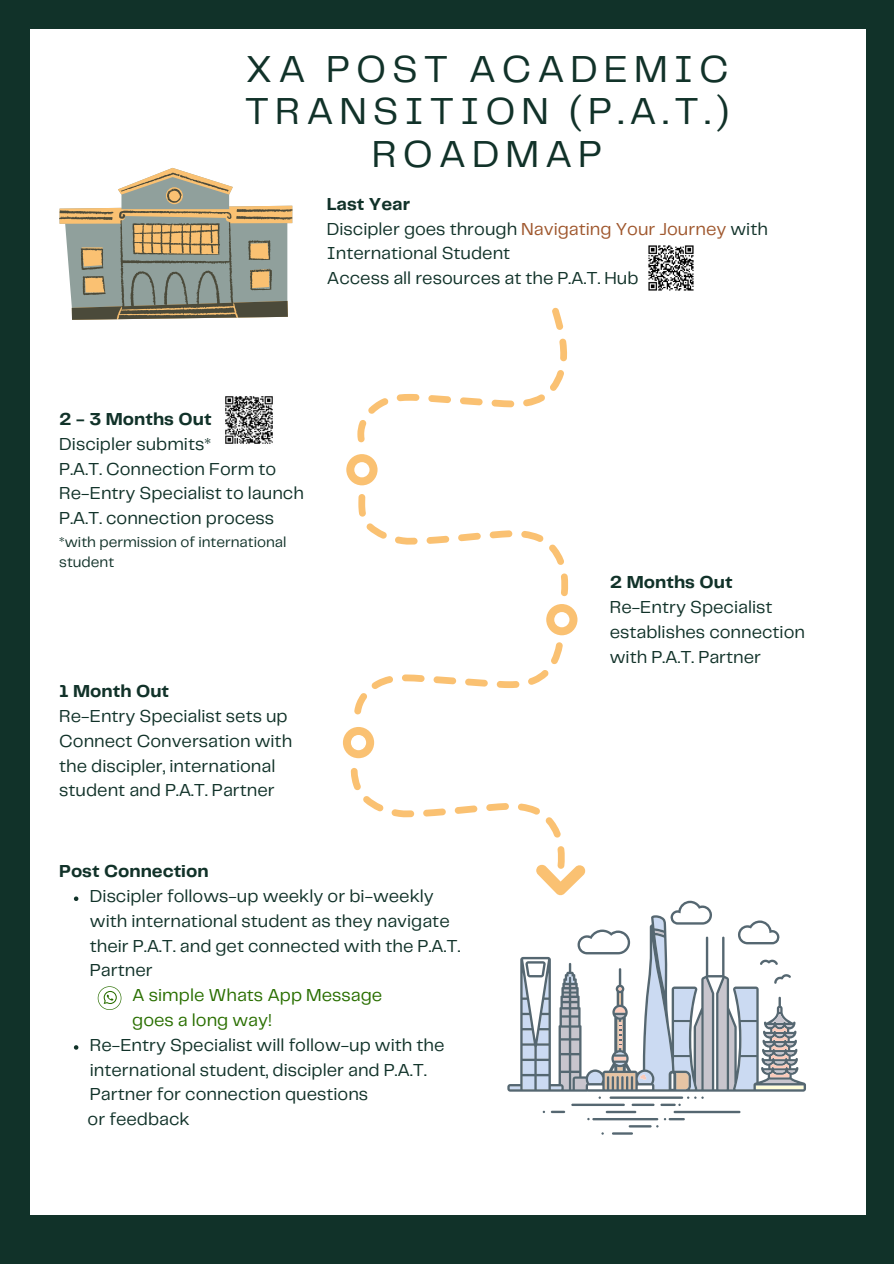
<style>
.page{position:relative;width:894px;height:1264px;background:#fff}
.page>*{position:absolute;margin:0;border:0;box-sizing:border-box;transform-origin:0 0}
.t1{font:39px/42.8px "Telegraf";letter-spacing:.15em;color:#113229;text-align:center}
.t2{font:18px/24.8px "Telegraf";color:#113229}
.t3{font:700 18px "Telegraf";color:#113229}
.t4{font:18px/24.8px "Telegraf";color:#2a6f00}
.t5{font:15px/20.2px "Telegraf";color:#113229}
.s1{font-weight:700}
.s2{color:#9f572d}
</style>
<div class="page">
<div style="left:0;top:0;width:893px;height:1263px;background:#113229"></div>
<div style="left:31px;top:30px;width:834px;height:1184px;background:#fff"></div>
<svg style="left:59px;top:168px;width:233px;height:152px"></svg>
<svg style="left:346px;top:454px;width:31px;height:31px"></svg>
<svg style="left:343px;top:727px;width:31px;height:31px"></svg>
<svg style="left:546px;top:604px;width:31px;height:31px"></svg>
<svg style="left:559px;top:338px;width:8px;height:23px"></svg>
<svg style="left:357px;top:398px;width:31px;height:44px"></svg>
<svg style="left:396px;top:394px;width:23px;height:7px"></svg>
<svg style="left:523px;top:370px;width:41px;height:36px"></svg>
<svg style="left:552px;top:307px;width:11px;height:23px"></svg>
<svg style="left:428px;top:395px;width:23px;height:8px"></svg>
<svg style="left:491px;top:399px;width:23px;height:8px"></svg>
<svg style="left:460px;top:397px;width:22px;height:8px"></svg>
<svg style="left:426px;top:535px;width:23px;height:9px"></svg>
<svg style="left:458px;top:532px;width:22px;height:9px"></svg>
<svg style="left:489px;top:530px;width:23px;height:8px"></svg>
<svg style="left:521px;top:531px;width:22px;height:11px"></svg>
<svg style="left:561px;top:573px;width:7px;height:23px"></svg>
<svg style="left:395px;top:536px;width:22px;height:8px"></svg>
<svg style="left:358px;top:494px;width:8px;height:23px"></svg>
<svg style="left:549px;top:544px;width:15px;height:21px"></svg>
<svg style="left:366px;top:523px;width:21px;height:16px"></svg>
<svg style="left:433px;top:676px;width:23px;height:8px"></svg>
<svg style="left:496px;top:681px;width:23px;height:7px"></svg>
<svg style="left:465px;top:678px;width:22px;height:8px"></svg>
<svg style="left:402px;top:674px;width:22px;height:8px"></svg>
<svg style="left:528px;top:642px;width:35px;height:43px"></svg>
<svg style="left:354px;top:676px;width:39px;height:38px"></svg>
<svg style="left:423px;top:808px;width:23px;height:8px"></svg>
<svg style="left:486px;top:803px;width:23px;height:8px"></svg>
<svg style="left:454px;top:805px;width:23px;height:9px"></svg>
<svg style="left:351px;top:768px;width:32px;height:43px"></svg>
<svg style="left:518px;top:803px;width:43px;height:35px"></svg>
<svg style="left:391px;top:809px;width:23px;height:8px"></svg>
<hr style="left:609px;top:1096px;width:74px;height:2px;background:#556771">
<hr style="left:668px;top:1117px;width:16px;height:3px;background:#556771">
<hr style="left:592px;top:1117px;width:66px;height:3px;background:#556771">
<hr style="left:571px;top:1103px;width:53px;height:2px;background:#556771">
<hr style="left:631px;top:1103px;width:23px;height:2px;background:#556771">
<hr style="left:628px;top:1125px;width:23px;height:2px;background:#556771">
<hr style="left:550px;top:1110px;width:15px;height:3px;background:#556771">
<hr style="left:605px;top:1110px;width:31px;height:3px;background:#556771">
<hr style="left:673px;top:1110px;width:67px;height:3px;background:#556771">
<hr style="left:611px;top:1132px;width:21px;height:2px;background:#556771">
<svg style="left:660px;top:1103px;width:20px;height:2px"></svg>
<svg style="left:687px;top:1096px;width:16px;height:2px"></svg>
<svg style="left:656px;top:1117px;width:10px;height:10px"></svg>
<svg style="left:507px;top:1082px;width:298px;height:9px"></svg>
<svg style="left:509px;top:846px;width:294px;height:243px"></svg>
<svg style="left:74px;top:896px;width:4px;height:5px"></svg>
<svg style="left:74px;top:1045px;width:4px;height:4px"></svg>
<svg style="left:98px;top:986px;width:23px;height:23px"></svg>
<img style="left:648px;top:245px;width:46px;height:46px">
<img style="left:225px;top:396px;width:48px;height:48px">
<h1 class="t1" style="left:245px;top:49px;width:485px">XA POST ACADEMIC<br>TRANSITION (P.A.T.)<br>ROADMAP</h1>
<p class="t2" style="left:327px;top:192px;width:442px"><span class="s1">Last Year<br></span>Discipler goes through <span class="s2">Navigating Your Journey</span> with<br>International Student<br>Access all resources at the P.A.T. Hub</p>
<p class="t3" style="left:59px;top:411px;width:154px">2 - 3 Months Out</p>
<p class="t2" style="left:59px;top:432px;width:246px">Discipler submits*<br>P.A.T. Connection Form to<br>Re-Entry Specialist to launch<br>P.A.T. connection process</p>
<p class="t5" style="left:59px;top:532px;width:229px">*with permission of international student</p>
<p class="t3" style="left:59px;top:683px;width:111px">1 Month Out</p>
<p class="t2" style="left:59px;top:704px;width:234px">Re-Entry Specialist sets up<br>Connect Conversation with the discipler, international student and P.A.T. Partner</p>
<p class="t3" style="left:59px;top:863px;width:151px">Post Connection</p>
<p class="t3" style="left:609px;top:574px;width:124px">2 Months Out</p>
<p class="t2" style="left:609px;top:595px;width:197px">Re-Entry Specialist establishes connection with P.A.T. Partner</p>
<p class="t2" style="left:90px;top:884px;width:372px">Discipler follows-up weekly or bi-weekly with international student as they navigate their P.A.T. and get connected with the P.A.T.<br>Partner</p>
<p class="t4" style="left:132px;top:983px;width:251px">A simple Whats App Message goes a long way!</p>
<p class="t2" style="left:90px;top:1033px;width:356px">Re-Entry Specialist will follow-up with the international student, discipler and P.A.T.<br>Partner for connection questions</p>
<p class="t2" style="left:88px;top:1107px;width:103px">or feedback</p>
</div>
